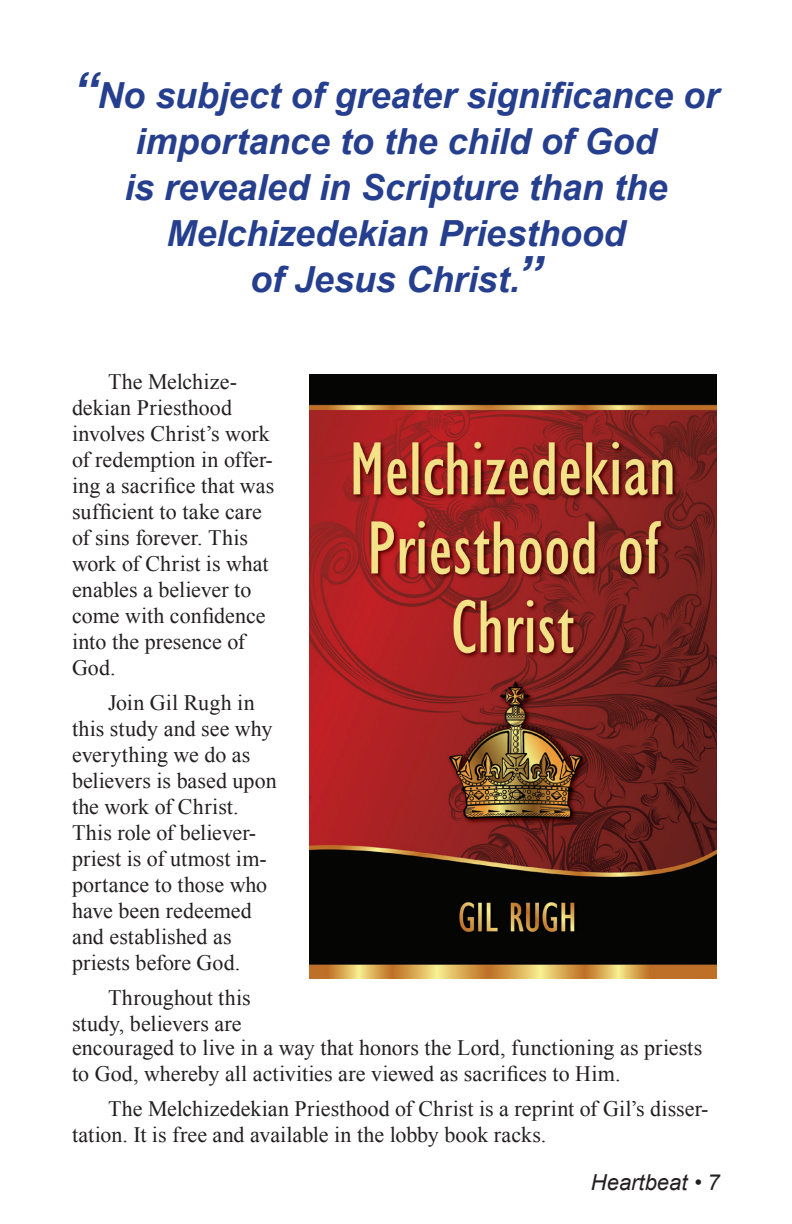
<style>
.page{position:relative;width:792px;height:1224px;background:#fff}
.page>*{position:absolute;margin:0;border:0;box-sizing:border-box;transform-origin:0 0}
.t1{font:italic 700 36px/46px "Arial";letter-spacing:-.005em;color:#253f8e;text-align:center}
.Text{font:22px/26px "Times New Roman";color:#231f20}
.t2{font:italic 22px "Arial";color:#231f20}
.s1{font-size:50px}
</style>
<div class="page">
<img style="left:309px;top:375px;width:408px;height:603px">
<p class="t1" style="left:73px;top:73px;width:648px"><span class="s1">“</span>No subject of greater significance or importance to the child of God<br>is revealed in Scripture than the<br>Melchizedekian Priesthood<br>of Jesus Christ.<span class="s1">”</span></p>
<p class="Text" style="left:72px;top:368px;width:204px;text-indent:36px">The Melchize&shy;dekian Priesthood involves Christ’s work of redemption in offer&shy;ing a sacrifice that was sufficient to take care of sins forever. This work of Christ is what enables a believer to come with confidence into the presence of<br>God.</p>
<p class="Text" style="left:72px;top:689px;width:206px;text-indent:36px">Join Gil Rugh in this study and see why everything we do as believers is based upon the work of Christ.<br>This role of believer&shy;priest is of utmost im&shy;portance to those who have been redeemed and established as priests before God.</p>
<p class="Text" style="left:72px;top:984px;width:180px;text-indent:36px">Throughout this study, believers are</p>
<p class="Text" style="left:72px;top:1034px;width:632px">encouraged to live in a way that honors the Lord, functioning as priests to God, whereby all activities are viewed as sacrifices to Him.</p>
<p class="Text" style="left:72px;top:1095px;width:638px;text-indent:36px">The Melchizedekian Priesthood of Christ is a reprint of Gil’s disser&shy;tation. It is free and available in the lobby book racks.</p>
<p class="t2" style="left:591px;top:1170px;width:130px">Heartbeat • 7</p>
</div>
